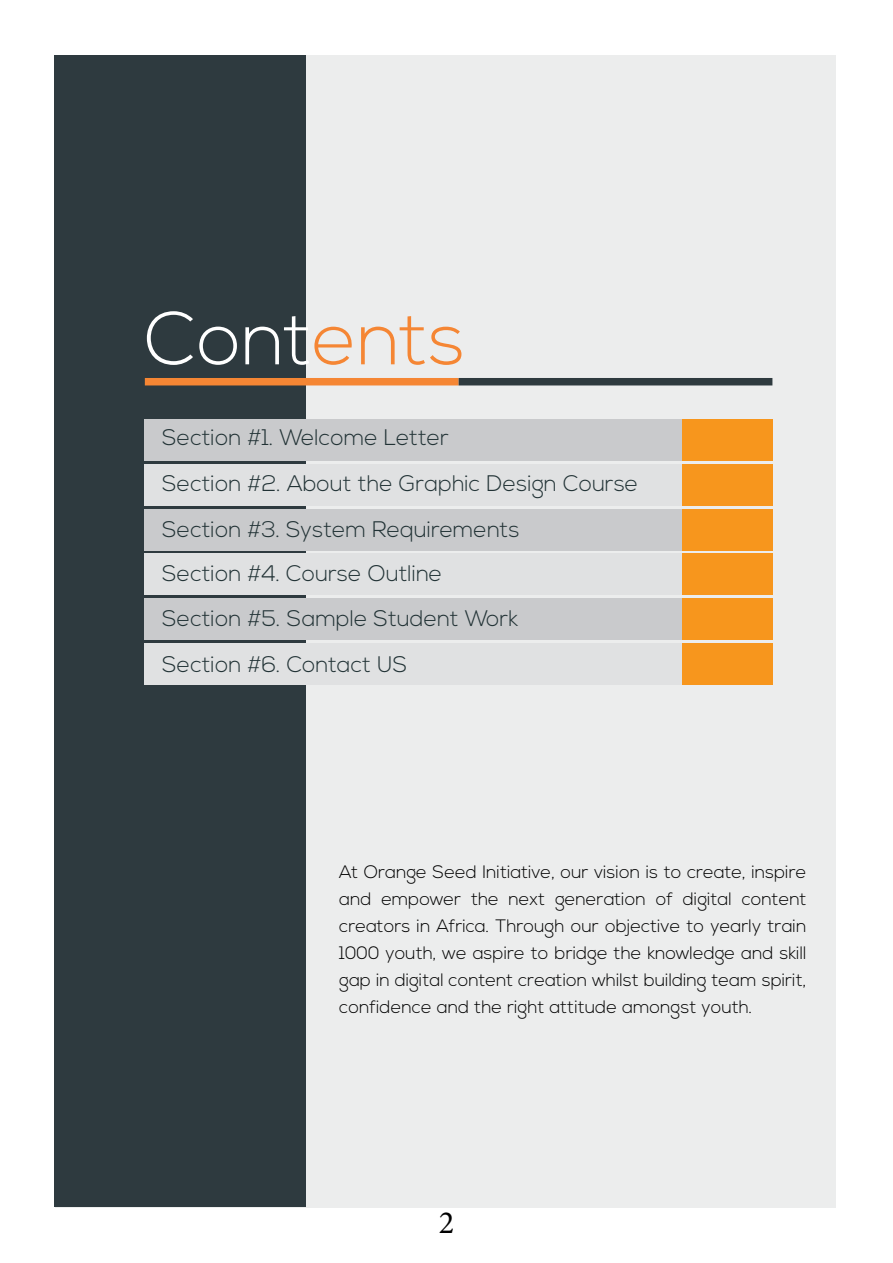
<style>
.page{position:relative;width:893px;height:1263px;background:#fff}
.page>*{position:absolute;margin:0;border:0;box-sizing:border-box;transform-origin:0 0}
.t1{font:300 75px "Nexa";color:#fff}
.t2{font:32.4px "Minion Pro";color:#000}
.t3{font:300 22.5px/45.5px "Nexa";color:#213235}
.t4{font:300 18px/27px "Nexa";color:#000;text-align:justify}
.s1{color:#f58634}
</style>
<div class="page">
<div style="left:55px;top:55px;width:780px;height:1152px;background:#eceded"></div>
<div style="left:55px;top:56px;width:251px;height:1151px;background:#2e3a3f"></div>
<div style="left:145px;top:378px;width:314px;height:7px;background:#f58634"></div>
<div style="left:459px;top:378px;width:313px;height:7px;background:#2e3a3f"></div>
<div style="left:145px;top:419px;width:537px;height:42px;background:#c9cacc"></div>
<div style="left:682px;top:419px;width:90px;height:42px;background:#f7961d"></div>
<div style="left:682px;top:464px;width:90px;height:42px;background:#f7961d"></div>
<div style="left:682px;top:509px;width:90px;height:42px;background:#f7961d"></div>
<div style="left:682px;top:554px;width:90px;height:41px;background:#f7961d"></div>
<div style="left:682px;top:598px;width:90px;height:42px;background:#f7961d"></div>
<div style="left:682px;top:643px;width:90px;height:42px;background:#f7961d"></div>
<div style="left:145px;top:509px;width:537px;height:42px;background:#c9cacc"></div>
<div style="left:145px;top:598px;width:537px;height:42px;background:#c9cacc"></div>
<div style="left:145px;top:464px;width:537px;height:42px;background:#e0e1e2"></div>
<div style="left:145px;top:554px;width:537px;height:41px;background:#e0e1e2"></div>
<div style="left:145px;top:643px;width:537px;height:42px;background:#e0e1e2"></div>
<h1 class="t1" style="left:145px;top:295px;width:322px">Cont<span class="s1">ents</span></h1>
<p class="t3" style="left:162px;top:415px;width:478px">Section #1. Welcome Letter<br>Section #2. About the Graphic Design Course<br>Section #3. System Requirements<br>Section #4. Course Outline<br>Section #5. Sample Student Work<br>Section #6. Contact US</p>
<p class="t4" style="left:339px;top:859px;width:469px">At Orange Seed Initiative, our vision is to create, inspire and empower the next generation of digital content creators in Africa. Through our objective to yearly train 1000 youth, we aspire to bridge the knowledge and skill gap in digital content creation whilst building team spirit, confidence and the right attitude amongst youth.</p>
<h2 class="t2" style="left:439px;top:1200px;width:17px">2</h2>
</div>
